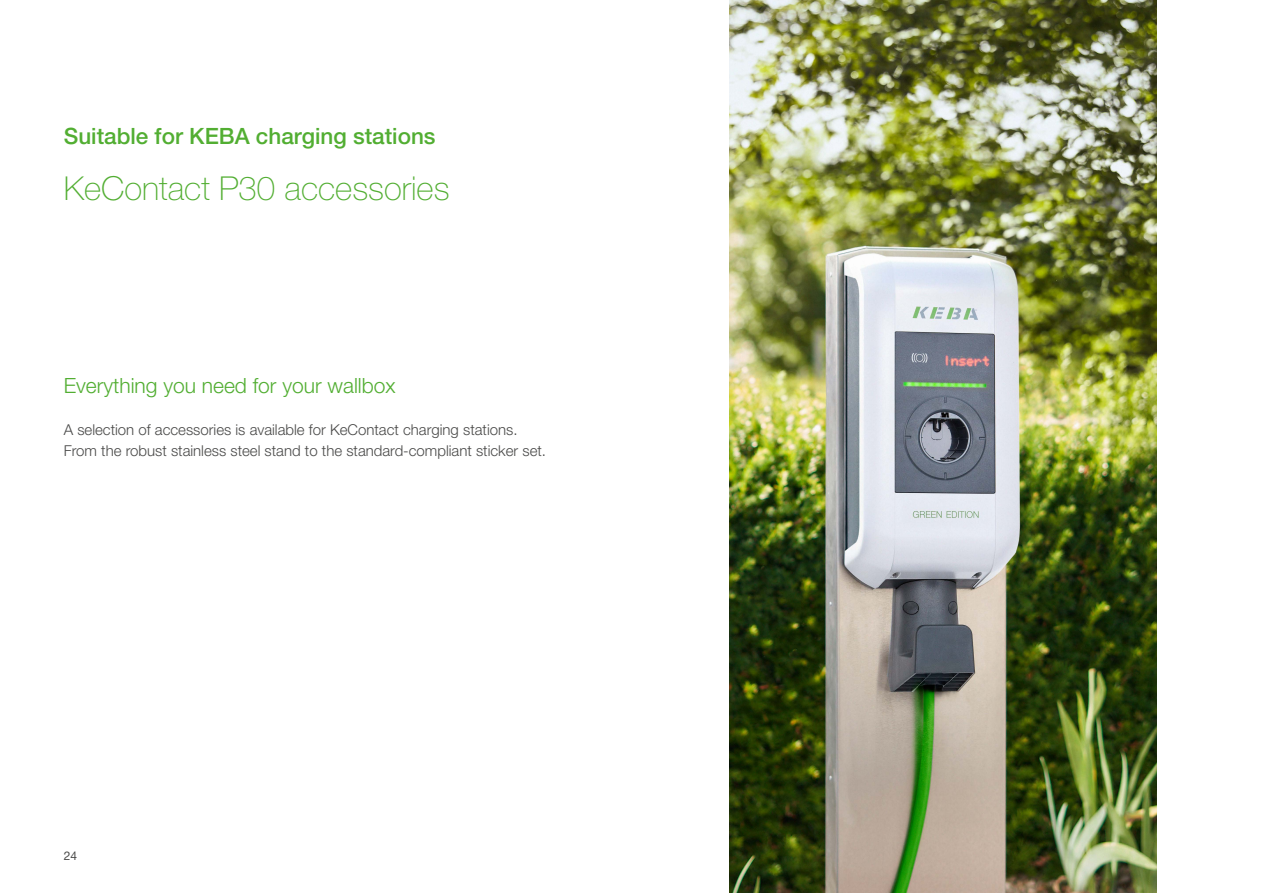
<style>
.page{position:relative;width:1263px;height:893px;background:#fff}
.page>*{position:absolute;margin:0;border:0;box-sizing:border-box;transform-origin:0 0}
.t1{font:100 33px "Helvetica Neue LT Pro";color:#52ae32}
.t2{font:500 22.5px "Helvetica Neue LT Pro";color:#52ae32}
.t3{font:300 21px "Helvetica Neue LT Pro";color:#52ae32}
.t4{font:300 15px/21px "Helvetica Neue LT Pro";color:#4a4a49}
.t5{font:12px "Helvetica Neue LT Pro";color:#4a4a49}
</style>
<div class="page">
<img style="left:729px;top:0;width:428px;height:893px">
<h2 class="t2" style="left:64px;top:122px;width:373px">Suitable for KEBA charging stations</h2>
<h1 class="t1" style="left:64px;top:169px;width:387px">KeContact P30 accessories</h1>
<h3 class="t3" style="left:64px;top:373px;width:333px">Everything you need for your wallbox</h3>
<p class="t4" style="left:64px;top:419px;width:481px">A selection of accessories is available for KeContact charging stations.<br>From the robust stainless steel stand to the standard-compliant sticker set.</p>
<p class="t5" style="left:64px;top:848px;width:15px">24</p>
</div>
